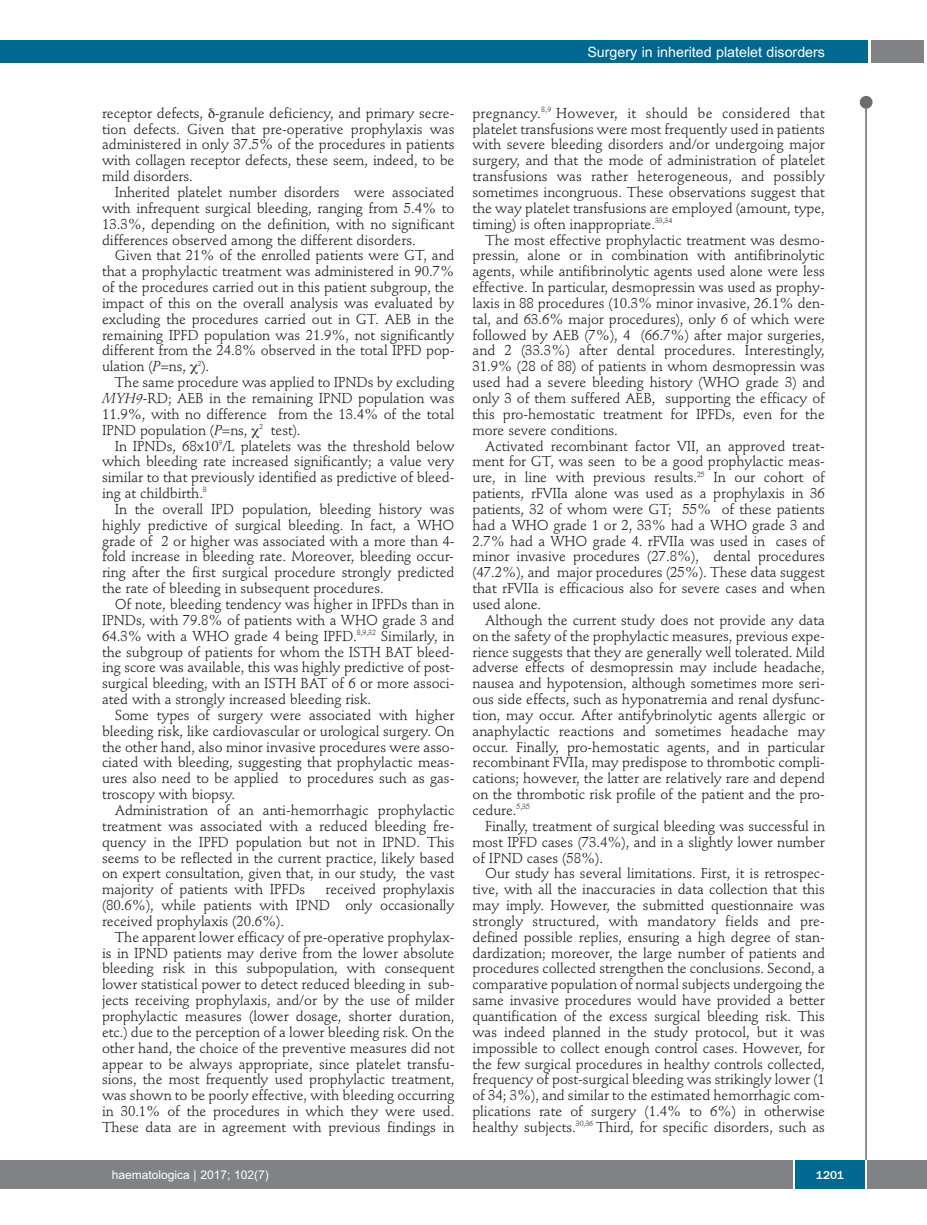
<style>
.page{position:relative;width:927px;height:1225px;background:#fff}
.page>*{position:absolute;margin:0;border:0;box-sizing:border-box;transform-origin:0 0}
.t1{font:14.25px/15.9px "Stempel Schneidler";letter-spacing:-.005em;color:#231f20;text-align:justify}
.t2{font:14.25px "Arial";color:#fff}
.t3{font:12px "Arial";color:#fff}
.t4{font:500 12px "Franklin Gothic";color:#fff}
.s1{font-style:italic}
</style>
<div class="page">
<div style="left:860px;top:96px;width:12px;height:13px;background:#6c6d70;border-radius:50%"></div>
<hr style="left:865px;top:98px;width:2px;height:1062px;background:#6c6d70">
<div style="left:871px;top:40px;width:52px;height:22px;background:#808285"></div>
<div style="left:18px;top:40px;width:849px;height:22px;background:#006991"></div>
<div style="left:17px;top:1160px;width:910px;height:28px;background:#808285"></div>
<div style="left:795px;top:1160px;width:70px;height:28px;background:#006991"></div>
<hr style="left:793px;top:1160px;width:2px;height:28px;background:#fff">
<hr style="left:865px;top:1160px;width:2px;height:28px;background:#fff">
<div style="left:0;top:40px;width:19px;height:22px;background:#006991"></div>
<div style="left:0;top:1160px;width:18px;height:28px;background:#808285"></div>
<p class="t2" style="left:587px;top:44px;width:239px">Surgery in inherited platelet disorders</p>
<p class="t1" style="left:102px;top:106px;width:354px">receptor defects, -granule deficiency, and primary secre&shy;tion defects. Given that pre-operative prophylaxis was administered in only 37.5% of the procedures in patients with collagen receptor defects, these seem, indeed, to be mild disorders.</p>
<p class="t1" style="left:102px;top:185px;width:354px;text-indent:13px">Inherited platelet number disorders were associated with infrequent surgical bleeding, ranging from 5.4% to 13.3%, depending on the definition, with no significant differences observed among the different disorders.</p>
<p class="t1" style="left:102px;top:249px;width:354px;text-indent:13px">Given that 21% of the enrolled patients were GT, and that a prophylactic treatment was administered in 90.7% of the procedures carried out in this patient subgroup, the impact of this on the overall analysis was evaluated by excluding the procedures carried out in GT. AEB in the remaining IPFD population was 21.9%, not significantly different from the 24.8% observed in the total IPFD pop&shy;ulation (<span class="s1">P</span>=ns, <sup>2</sup>).</p>
<p class="t1" style="left:102px;top:376px;width:354px;text-indent:13px">The same procedure was applied to IPNDs by excluding <span class="s1">MYH9</span>-RD; AEB in the remaining IPND population was 11.9%, with no difference from the 13.4% of the total IPND population (<span class="s1">P</span>=ns, <sup>2</sup> test).</p>
<p class="t1" style="left:102px;top:439px;width:354px;text-indent:13px">In IPNDs, 68x10<sup>9</sup>/L platelets was the threshold below which bleeding rate increased significantly; a value very similar to that previously identified as predictive of bleed&shy;ing at childbirth.<sup>8</sup></p>
<p class="t1" style="left:102px;top:502px;width:354px;text-indent:13px">In the overall IPD population, bleeding history was highly predictive of surgical bleeding. In fact, a WHO grade of 2 or higher was associated with a more than 4- fold increase in bleeding rate. Moreover, bleeding occur&shy;ring after the first surgical procedure strongly predicted the rate of bleeding in subsequent procedures.</p>
<p class="t1" style="left:102px;top:597px;width:354px;text-indent:13px">Of note, bleeding tendency was higher in IPFDs than in IPNDs, with 79.8% of patients with a WHO grade 3 and 64.3% with a WHO grade 4 being IPFD.<sup>8,9,32</sup> Similarly, in the subgroup of patients for whom the ISTH BAT bleed&shy;ing score was available, this was highly predictive of post&shy;surgical bleeding, with an ISTH BAT of 6 or more associ&shy;ated with a strongly increased bleeding risk.</p>
<p class="t1" style="left:102px;top:708px;width:354px;text-indent:13px">Some types of surgery were associated with higher bleeding risk, like cardiovascular or urological surgery. On the other hand, also minor invasive procedures were asso&shy;ciated with bleeding, suggesting that prophylactic meas&shy;ures also need to be applied to procedures such as gas&shy;troscopy with biopsy.</p>
<p class="t1" style="left:102px;top:803px;width:354px;text-indent:13px">Administration of an anti-hemorrhagic prophylactic treatment was associated with a reduced bleeding fre&shy;quency in the IPFD population but not in IPND. This seems to be reflected in the current practice, likely based on expert consultation, given that, in our study, the vast majority of patients with IPFDs</p>
<p class="t1" style="left:102px;top:882px;width:354px;text-indent:223px">received prophylaxis (80.6%), while patients with IPND only occasionally received prophylaxis (20.6%).</p>
<p class="t1" style="left:102px;top:930px;width:354px;text-indent:13px">The apparent lower efficacy of pre-operative prophylax&shy;is in IPND patients may derive from the lower absolute bleeding risk in this subpopulation, with consequent lower statistical power to detect reduced bleeding in sub&shy;jects receiving prophylaxis, and/or by the use of milder prophylactic measures (lower dosage, shorter duration, etc.) due to the perception of a lower bleeding risk. On the other hand, the choice of the preventive measures did not appear to be always appropriate, since platelet transfu&shy;sions, the most frequently used prophylactic treatment, was shown to be poorly effective, with bleeding occurring in 30.1% of the procedures in which they were used.<br>These data are in agreement with previous findings in</p>
<p class="t1" style="left:472px;top:106px;width:354px">pregnancy.<sup>8,9</sup> However, it should be considered that platelet transfusions were most frequently used in patients with severe bleeding disorders and/or undergoing major surgery, and that the mode of administration of platelet transfusions was rather heterogeneous, and possibly sometimes incongruous. These observations suggest that the way platelet transfusions are employed (amount, type, timing) is often inappropriate.<sup>33,34</sup></p>
<p class="t1" style="left:472px;top:233px;width:354px;text-indent:13px">The most effective prophylactic treatment was desmo&shy;pressin, alone or in combination with antifibrinolytic agents, while antifibrinolytic agents used alone were less effective. In particular, desmopressin was used as prophy&shy;laxis in 88 procedures (10.3% minor invasive, 26.1% den&shy;tal, and 63.6% major procedures), only 6 of which were followed by AEB (7%), 4 (66.7%) after major surgeries, and 2 (33.3%) after dental procedures. Interestingly, 31.9% (28 of 88) of patients in whom desmopressin was used had a severe bleeding history (WHO grade 3) and only 3 of them suffered AEB, supporting the efficacy of this pro-hemostatic treatment for IPFDs, even for the more severe conditions.</p>
<p class="t1" style="left:472px;top:439px;width:354px;text-indent:13px">Activated recombinant factor VII, an approved treat&shy;ment for GT, was seen to be a good prophylactic meas&shy;ure, in line with previous results.<sup>25</sup> In our cohort of patients, rFVIIa alone was used as a prophylaxis in 36 patients, 32 of whom were GT; 55% of these patients had a WHO grade 1 or 2, 33% had a WHO grade 3 and 2.7% had a WHO grade 4. rFVIIa was used in cases of minor invasive procedures (27.8%), dental procedures (47.2%), and major procedures (25%). These data suggest that rFVIIa is efficacious also for severe cases and when used alone.</p>
<p class="t1" style="left:472px;top:613px;width:354px;text-indent:13px">Although the current study does not provide any data on the safety of the prophylactic measures, previous expe&shy;rience suggests that they are generally well tolerated. Mild adverse effects of desmopressin may include headache, nausea and hypotension, although sometimes more seri&shy;ous side effects, such as hyponatremia and renal dysfunc&shy;tion, may occur. After antifybrinolytic agents allergic or anaphylactic reactions and sometimes headache may occur. Finally, pro-hemostatic agents, and in particular recombinant FVIIa, may predispose to thrombotic compli&shy;cations; however, the latter are relatively rare and depend on the thrombotic risk profile of the patient and the pro&shy;cedure.<sup>5,35</sup></p>
<p class="t1" style="left:472px;top:819px;width:354px;text-indent:13px">Finally, treatment of surgical bleeding was successful in most IPFD cases (73.4%), and in a slightly lower number of IPND cases (58%).</p>
<p class="t1" style="left:472px;top:867px;width:354px;text-indent:13px">Our study has several limitations. First, it is retrospec&shy;tive, with all the inaccuracies in data collection that this may imply. However, the submitted questionnaire was strongly structured, with mandatory fields and pre&shy;defined possible replies, ensuring a high degree of stan&shy;dardization; moreover, the large number of patients and procedures collected strengthen the conclusions. Second, a comparative population of normal subjects undergoing the same invasive procedures would have provided a better quantification of the excess surgical bleeding risk. This was indeed planned in the study protocol, but it was impossible to collect enough control cases. However, for the few surgical procedures in healthy controls collected, frequency of post-surgical bleeding was strikingly lower (1 of 34; 3%), and similar to the estimated hemorrhagic com&shy;plications rate of surgery (1.4% to 6%) in otherwise healthy subjects.<sup>30,36</sup> Third, for specific disorders, such as</p>
<p class="t3" style="left:112px;top:1167px;width:158px">haematologica | 2017; 102(7)</p>
<p class="t4" style="left:816px;top:1167px;width:29px">1201</p>
</div>
